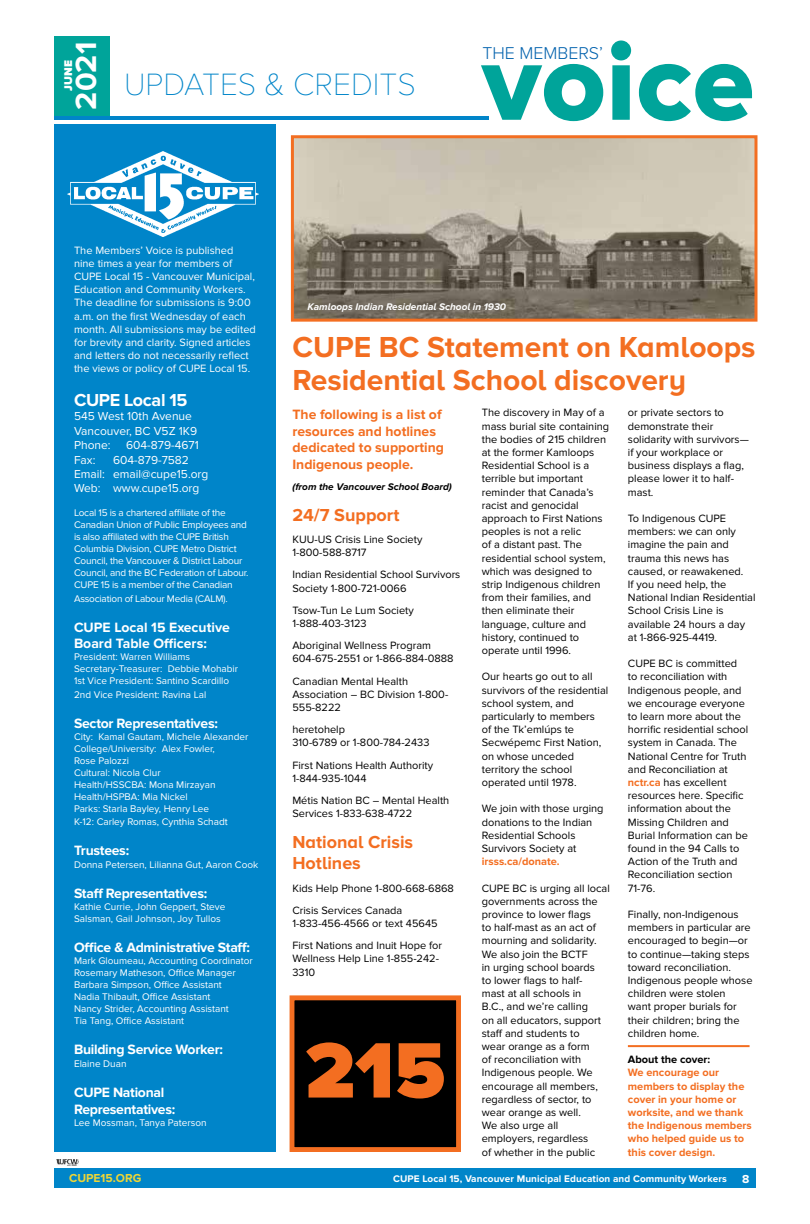
<style>
.page{position:relative;width:810px;height:1224px;background:#fff}
.page>*{position:absolute;margin:0;border:0;box-sizing:border-box;transform-origin:0 0}
.t1{font:112.8px "Proxima Nova A Extrabld";color:#00a49a}
.t2{font:900 81.4px "Proxima Nova A";color:#f36e21}
.t3{font:100 32px "Proxima Nova A";color:#0085c9}
.t4{font:700 30.3px "Proxima Nova A";color:#fff}
.t5{font:700 30px/33px "Proxima Nova A";color:#f36e21}
.t6{font:700 18px/21.6px "Proxima Nova A";color:#f36e21}
.t7{font:700 18px "Proxima Nova";letter-spacing:-.02em;color:#fff}
.t8{font:300 17.7px "Proxima Nova A";color:#0061ad}
.t9{font:700 14px/16.8px "Proxima Nova";letter-spacing:-.02em;color:#fff}
.t10{font:700 14px/16.8px "Proxima Nova";color:#f36e21}
.t11{font:700 14px/16.8px "Proxima Nova";color:#fff}
.t12{font:12px/14.4px "Proxima Nova";color:#fff}
.t13{font:700 12px "Proxima Nova";color:#eed636}
.t14{font:700 12px "Proxima Nova A";color:#fff}
.t15{font:900 11.6px "Proxima Nova A";color:#fff}
.t16{font:11px/13.2px "Proxima Nova";color:#000}
.t17{font:11px/13.2px "Proxima Nova";color:#fff}
.t18{font:700 11px/13.2px "Proxima Nova";color:#f36e21}
.t19{font:700 11px "Proxima Nova";color:#000}
.t20{font:10px/12px "Proxima Nova";color:#fff}
.t21{font:10px/12px "Proxima Nova";letter-spacing:-.02em;color:#fff}
.t22{font:700 10px "Proxima Nova";letter-spacing:.01em;color:#fff}
.t23{font:italic 700 10px "Proxima Nova A";color:#fff}
.t24{font:italic 700 10px "Proxima Nova A";color:#000}
.s1{font-weight:700;color:#f36e21}
</style>
<div class="page">
<div style="left:54px;top:36px;width:55px;height:82px;background:#00a49a"></div>
<div style="left:54px;top:1169px;width:702px;height:19px;background:#0085c9"></div>
<hr style="left:54px;top:116px;width:435px;height:4px;background:#0085c9">
<img style="left:57px;top:1160px;width:22px;height:5px">
<div style="left:54px;top:125px;width:222px;height:1027px;background:#0085c9"></div>
<img style="left:68px;top:152px;width:190px;height:84px">
<div style="left:292px;top:998px;width:167px;height:152px;background:#000"></div>
<div style="left:290px;top:995px;width:171px;height:157px;border:5px solid #f36e21"></div>
<img style="left:295px;top:139px;width:459px;height:179px">
<div style="left:291px;top:135px;width:467px;height:187px;border:3px solid #f36e21"></div>
<hr style="left:628px;top:1045px;width:122px;height:2px;background:#f36e21">
<h1 class="t1" style="left:482px;top:17px;width:274px">voice</h1>
<h3 class="t4" style="left:69px;top:110px;width:69px;rotate:-90deg">2021</h3>
<h3 class="t8" style="left:482px;top:43px;width:122px">THE MEMBERS’</h3>
<p class="t15" style="left:61px;top:91px;width:32px;rotate:-90deg">JUNE</p>
<h3 class="t3" style="left:124px;top:67px;width:293px">UPDATES &amp; CREDITS</h3>
<p class="t17" style="left:74px;top:244px;width:183px">The Members’ Voice is published nine times a year for members of CUPE Local 15 - Vancouver Municipal, Education and Community Workers.<br>The deadline for submissions is 9:00 a.m. on the first Wednesday of each month. All submissions may be edited for brevity and clarity. Signed articles and letters do not necessarily reflect the views or policy of CUPE Local 15.</p>
<h3 class="t7" style="left:74px;top:390px;width:115px">CUPE Local 15</h3>
<p class="t12" style="left:74px;top:409px;width:125px">545 West 10th Avenue<br>Vancouver, BC V5Z 1K9<br>Phone:</p>
<p class="t12" style="left:126px;top:438px;width:74px">604-879-4671</p>
<p class="t12" style="left:74px;top:453px;width:136px;text-indent:39px">604-879-7582<br>Email: email@cupe15.org<br>Web: www.cupe15.org</p>
<p class="t21" style="left:74px;top:507px;width:176px">Local 15 is a chartered affiliate of the Canadian Union of Public Employees and is also affiliated with the CUPE British Columbia Division, CUPE Metro District Council, the Vancouver &amp; District Labour Council, and the BC Federation of Labour.<br>CUPE 15 is a member of the Canadian</p>
<p class="t21" style="left:74px;top:592px;width:155px">Association of Labour Media (CALM).</p>
<p class="t11" style="left:74px;top:619px;width:157px">CUPE Local 15 Executive<br>Board Table Officers:</p>
<p class="t20" style="left:74px;top:651px;width:166px">President: Warren Williams<br>Secretary-Treasurer: Debbie Mohabir<br>1st Vice President: Santino Scardillo</p>
<p class="t20" style="left:74px;top:688px;width:134px">2nd Vice President: Ravina Lal</p>
<p class="t9" style="left:74px;top:715px;width:145px">Sector Representatives:</p>
<p class="t20" style="left:74px;top:730px;width:176px">City: Kamal Gautam, Michele Alexander<br>College/University: Alex Fowler,<br>Rose Palozzi<br>Cultural: Nicola Clur<br>Health/HSSCBA: Mona Mirzayan<br>Health/HSPBA: Mia Nickel<br>Parks: Starla Bayley, Henry Lee</p>
<p class="t20" style="left:74px;top:816px;width:155px">K-12: Carley Romas, Cynthia Schadt</p>
<p class="t9" style="left:74px;top:842px;width:57px">Trustees:</p>
<p class="t20" style="left:74px;top:859px;width:186px">Donna Petersen, Lilianna Gut, Aaron Cook</p>
<p class="t9" style="left:74px;top:885px;width:135px">Staff Representatives:</p>
<p class="t20" style="left:74px;top:901px;width:153px">Kathie Currie, John Geppert, Steve<br>Salsman, Gail Johnson, Joy Tullos</p>
<p class="t9" style="left:74px;top:939px;width:178px">Office &amp; Administrative Staff:</p>
<p class="t20" style="left:74px;top:955px;width:180px">Mark Gloumeau, Accounting Coordinator Rosemary Matheson, Office Manager Barbara Simpson, Office Assistant<br>Nadia Thibault, Office Assistant<br>Nancy Strider, Accounting Assistant<br>Tia Tang, Office Assistant</p>
<p class="t9" style="left:74px;top:1041px;width:150px">Building Service Worker:</p>
<p class="t20" style="left:74px;top:1058px;width:54px">Elaine Duan</p>
<p class="t9" style="left:74px;top:1084px;width:103px">CUPE National<br>Representatives:</p>
<p class="t20" style="left:74px;top:1117px;width:134px">Lee Mossman, Tanya Paterson</p>
<p class="t12" style="left:74px;top:453px;width:23px">Fax:</p>
<p class="t23" style="left:307px;top:301px;width:200px">Kamloops Indian Residential School in 1930</p>
<h3 class="t5" style="left:292px;top:330px;width:465px">CUPE BC Statement on Kamloops<br>Residential School discovery</h3>
<p class="t16" style="left:482px;top:406px;width:129px">The discovery in May of a mass burial site containing the bodies of 215 children at the former Kamloops<br>Residential School is a terrible but important reminder that Canada’s racist and genocidal approach to First Nations peoples is not a relic<br>of a distant past. The residential school system, which was designed to strip Indigenous children from their families, and then eliminate their language, culture and history, continued to operate until 1996.</p>
<p class="t16" style="left:482px;top:670px;width:128px">Our hearts go out to all survivors of the residential school system, and particularly to members<br>of the Tk’emlúps te<br>Secwépemc First Nation, on whose unceded territory the school operated until 1978.</p>
<p class="t16" style="left:482px;top:802px;width:123px">We join with those urging donations to the Indian<br>Residential Schools<br>Survivors Society at</p>
<p class="t18" style="left:482px;top:855px;width:80px">irsss.ca/donate.</p>
<p class="t16" style="left:482px;top:882px;width:130px">CUPE BC is urging all local governments across the province to lower flags<br>to half-mast as an act of mourning and solidarity.<br>We also join the BCTF<br>in urging school boards<br>to lower flags to half-<br>mast at all schools in<br>B.C., and we’re calling<br>on all educators, support staff and students to<br>wear orange as a form<br>of reconciliation with<br>Indigenous people. We encourage all members, regardless of sector, to wear orange as well.<br>We also urge all employers, regardless<br>of whether in the public</p>
<p class="t10" style="left:292px;top:406px;width:153px">The following is a list of resources and hotlines dedicated to supporting<br>Indigenous people.</p>
<p class="t24" style="left:292px;top:481px;width:161px">(from the Vancouver School Board)</p>
<h3 class="t6" style="left:292px;top:504px;width:109px">24/7 Support</h3>
<p class="t16" style="left:292px;top:533px;width:132px">KUU-US Crisis Line Society<br>1-800-588-8717</p>
<p class="t16" style="left:292px;top:568px;width:170px">Indian Residential School Survivors<br>Society 1-800-721-0066</p>
<p class="t16" style="left:292px;top:604px;width:123px">Tsow-Tun Le Lum Society<br>1-888-403-3123</p>
<p class="t16" style="left:292px;top:639px;width:163px">Aboriginal Wellness Program<br>604-675-2551 or 1-866-884-0888</p>
<p class="t16" style="left:292px;top:674px;width:157px">Canadian Mental Health<br>Association – BC Division 1-800-<br>555-8222</p>
<p class="t16" style="left:292px;top:723px;width:139px">heretohelp<br>310-6789 or 1-800-784-2433</p>
<p class="t16" style="left:292px;top:758px;width:142px">First Nations Health Authority<br>1-844-935-1044</p>
<p class="t16" style="left:292px;top:794px;width:158px">Métis Nation BC – Mental Health<br>Services 1-833-638-4722</p>
<h3 class="t6" style="left:292px;top:831px;width:122px">National Crisis<br>Hotlines</h3>
<p class="t16" style="left:292px;top:877px;width:163px;line-height:22.2px">Kids Help Phone 1-800-668-6868<br>Crisis Services Canada</p>
<p class="t16" style="left:292px;top:912px;width:151px;line-height:22.2px">1-833-456-4566 or text 45645<br>First Nations and Inuit Hope for</p>
<p class="t16" style="left:292px;top:952px;width:148px">Wellness Help Line 1-855-242-<br>3310</p>
<p class="t16" style="left:628px;top:406px;width:122px">or private sectors to demonstrate their solidarity with survivors— if your workplace or business displays a flag, please lower it to half&shy;mast.</p>
<p class="t16" style="left:628px;top:512px;width:129px">To Indigenous CUPE members: we can only imagine the pain and trauma this news has caused, or reawakened.<br>If you need help, the<br>National Indian Residential<br>School Crisis Line is available 24 hours a day at 1-866-925-4419.</p>
<p class="t16" style="left:628px;top:657px;width:122px">CUPE BC is committed to reconciliation with<br>Indigenous people, and we encourage everyone to learn more about the horrific residential school system in Canada. The<br>National Centre for Truth and Reconciliation at <span class="s1">nctr.ca</span> has excellent resources here. Specific information about the<br>Missing Children and<br>Burial Information can be found in the 94 Calls to<br>Action of the Truth and<br>Reconciliation section<br>71-76.</p>
<p class="t16" style="left:628px;top:908px;width:126px">Finally, non-Indigenous members in particular are encouraged to begin—or to continue—taking steps toward reconciliation.<br>Indigenous people whose children were stolen<br>want proper burials for their children; bring the children home.</p>
<p class="t19" style="left:628px;top:1053px;width:84px">About the cover:</p>
<p class="t18" style="left:628px;top:1066px;width:125px">We encourage our members to display the cover in your home or worksite, and we thank the Indigenous members who helped guide us to this cover design.</p>
<h2 class="t2" style="left:305px;top:1023px;width:142px">215</h2>
<p class="t13" style="left:69px;top:1171px;width:74px">CUPE15.ORG</p>
<p class="t22" style="left:393px;top:1173px;width:335px">CUPE Local 15, Vancouver Municipal Education and Community Workers</p>
<p class="t14" style="left:742px;top:1172px;width:9px">8</p>
</div>
